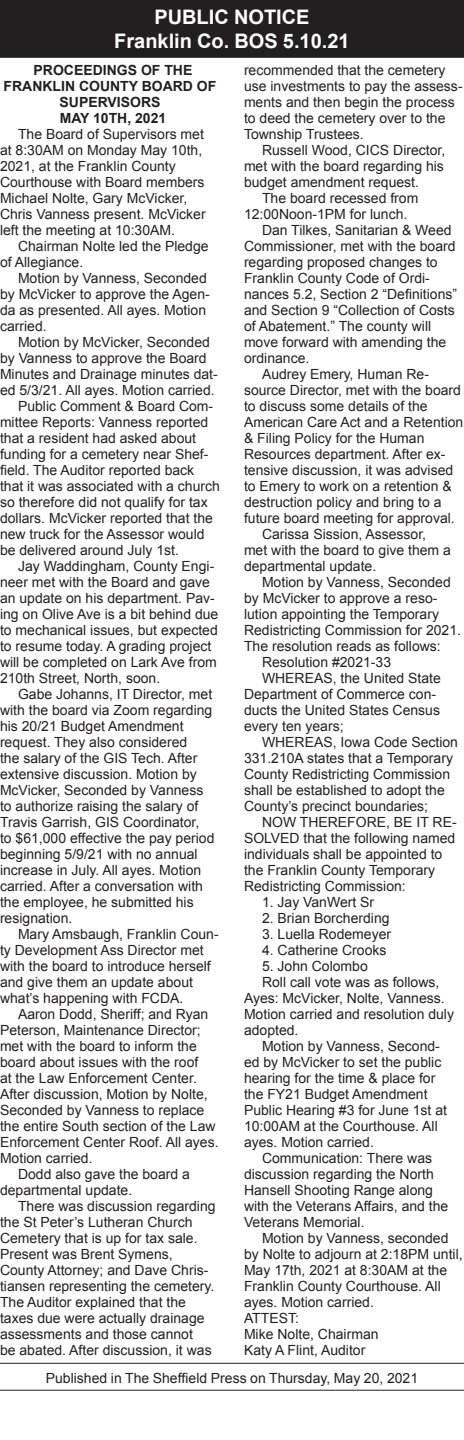
<style>
.page{position:relative;width:464px;height:1440px;background:#fff}
.page>*{position:absolute;margin:0;border:0;box-sizing:border-box;transform-origin:0 0}
.Reversed_Heading_Tit{font:700 20px "Arial";color:#fff}
.Reversed_Heading_All{font:700 20px "Arial";color:#fff}
.footer_long{font:14px/16px "Arial";color:#231f20}
._2nd_Heading{font:700 14px/16px "Arial";color:#231f20;text-align:center}
</style>
<div class="page">
<div style="left:0;top:0;width:464px;height:34px;background:#231f20"></div>
<div style="left:0;top:24px;width:464px;height:34px;background:#231f20"></div>
<hr style="left:0;top:1363px;width:464px;height:1px;background:#231f20">
<hr style="left:0;top:1390px;width:464px;height:1px;background:#231f20">
<p class="Reversed_Heading_All" style="left:154px;top:3px;width:157px">PUBLIC NOTICE</p>
<p class="Reversed_Heading_Tit" style="left:114px;top:27px;width:237px">Franklin Co. BOS 5.10.21</p>
<p class="_2nd_Heading" style="left:4px;top:63px;width:214px">PROCEEDINGS OF THE<br>FRANKLIN COUNTY BOARD OF<br>SUPERVISORS</p>
<p class="_2nd_Heading" style="left:60px;top:111px;width:108px">MAY 10TH, 2021</p>
<p class="footer_long" style="left:0;top:127px;width:207px;text-indent:18px">The Board of Supervisors met at 8:30AM on Monday May 10th,<br>2021, at the Franklin County<br>Courthouse with Board members<br>Michael Nolte, Gary McVicker,<br>Chris Vanness present. McVicker left the meeting at 10:30AM.</p>
<p class="footer_long" style="left:0;top:239px;width:210px;text-indent:18px">Chairman Nolte led the Pledge of Allegiance.</p>
<p class="footer_long" style="left:0;top:271px;width:211px;text-indent:18px">Motion by Vanness, Seconded by McVicker to approve the Agen&shy;da as presented. All ayes. Motion carried.</p>
<p class="footer_long" style="left:0;top:335px;width:219px;text-indent:18px">Motion by McVicker, Seconded by Vanness to approve the Board<br>Minutes and Drainage minutes dat&shy;ed 5/3/21. All ayes. Motion carried.</p>
<p class="footer_long" style="left:0;top:399px;width:221px;text-indent:18px">Public Comment &amp; Board Com&shy;mittee Reports: Vanness reported that a resident had asked about funding for a cemetery near Shef&shy;field. The Auditor reported back that it was associated with a church so therefore did not qualify for tax dollars. McVicker reported that the new truck for the Assessor would be delivered around July 1st.</p>
<p class="footer_long" style="left:0;top:559px;width:220px;text-indent:18px">Jay Waddingham, County Engi&shy;neer met with the Board and gave an update on his department. Pav&shy;ing on Olive Ave is a bit behind due to mechanical issues, but expected to resume today. A grading project will be completed on Lark Ave from<br>210th Street, North, soon.</p>
<p class="footer_long" style="left:0;top:687px;width:216px;text-indent:18px">Gabe Johanns, IT Director, met with the board via Zoom regarding his 20/21 Budget Amendment request. They also considered<br>the salary of the GIS Tech. After extensive discussion. Motion by<br>McVicker, Seconded by Vanness to authorize raising the salary of<br>Travis Garrish, GIS Coordinator, to $61,000 effective the pay period beginning 5/9/21 with no annual increase in July. All ayes. Motion carried. After a conversation with the employee, he submitted his resignation.</p>
<p class="footer_long" style="left:0;top:927px;width:220px;text-indent:18px">Mary Amsbaugh, Franklin Coun&shy;ty Development Ass Director met with the board to introduce herself and give them an update about what’s happening with FCDA.</p>
<p class="footer_long" style="left:0;top:1007px;width:220px;text-indent:18px">Aaron Dodd, Sheriff; and Ryan<br>Peterson, Maintenance Director; met with the board to inform the board about issues with the roof<br>at the Law Enforcement Center.<br>After discussion, Motion by Nolte,<br>Seconded by Vanness to replace the entire South section of the Law<br>Enforcement Center Roof. All ayes.<br>Motion carried.</p>
<p class="footer_long" style="left:0;top:1167px;width:191px;text-indent:18px">Dodd also gave the board a departmental update.</p>
<p class="footer_long" style="left:0;top:1199px;width:217px;text-indent:18px">There was discussion regarding the St Peter’s Lutheran Church<br>Cemetery that is up for tax sale.<br>Present was Brent Symens,<br>County Attorney; and Dave Chris&shy;tiansen representing the cemetery.<br>The Auditor explained that the taxes due were actually drainage assessments and those cannot<br>be abated. After discussion, it was</p>
<p class="footer_long" style="left:244px;top:63px;width:220px">recommended that the cemetery use investments to pay the assess&shy;ments and then begin the process to deed the cemetery over to the<br>Township Trustees.</p>
<p class="footer_long" style="left:244px;top:143px;width:203px;text-align:justify;text-indent:18px">Russell Wood, CICS Director, met with the board regarding his budget amendment request.</p>
<p class="footer_long" style="left:244px;top:191px;width:176px;text-indent:18px">The board recessed from<br>12:00Noon-1PM for lunch.</p>
<p class="footer_long" style="left:244px;top:223px;width:215px;text-indent:18px">Dan Tilkes, Sanitarian &amp; Weed<br>Commissioner, met with the board regarding proposed changes to<br>Franklin County Code of Ordi&shy;nances 5.2, Section 2 “Definitions” and Section 9 “Collection of Costs of Abatement.” The county will move forward with amending the ordinance.</p>
<p class="footer_long" style="left:244px;top:367px;width:221px;text-indent:18px">Audrey Emery, Human Re&shy;source Director, met with the board to discuss some details of the<br>American Care Act and a Retention &amp; Filing Policy for the Human<br>Resources department. After ex&shy;tensive discussion, it was advised to Emery to work on a retention &amp; destruction policy and bring to a future board meeting for approval.</p>
<p class="footer_long" style="left:244px;top:527px;width:208px;text-indent:18px">Carissa Sission, Assessor, met with the board to give them a departmental update.</p>
<p class="footer_long" style="left:244px;top:575px;width:219px;text-indent:18px">Motion by Vanness, Seconded by McVicker to approve a reso&shy;lution appointing the Temporary<br>Redistricting Commission for 2021.<br>The resolution reads as follows:</p>
<p class="footer_long" style="left:262px;top:655px;width:131px">Resolution #2021-33</p>
<p class="footer_long" style="left:244px;top:671px;width:198px;text-indent:18px">WHEREAS, the United State<br>Department of Commerce con&shy;ducts the United States Census every ten years;</p>
<p class="footer_long" style="left:244px;top:735px;width:216px;text-indent:18px">WHEREAS, Iowa Code Section<br>331.210A states that a Temporary<br>County Redistricting Commission shall be established to adopt the<br>County’s precinct boundaries;</p>
<p class="footer_long" style="left:244px;top:815px;width:214px;text-indent:18px">NOW THEREFORE, BE IT RE-<br>SOLVED that the following named individuals shall be appointed to the Franklin County Temporary<br>Redistricting Commission:</p>
<p class="footer_long" style="left:262px;top:895px;width:114px">1. Jay VanWert Sr</p>
<p class="footer_long" style="left:262px;top:911px;width:129px">2. Brian Borcherding</p>
<p class="footer_long" style="left:262px;top:927px;width:131px">3. Luella Rodemeyer</p>
<p class="footer_long" style="left:262px;top:943px;width:126px">4. Catherine Crooks</p>
<p class="footer_long" style="left:262px;top:959px;width:107px">5. John Colombo</p>
<p class="footer_long" style="left:244px;top:975px;width:212px;text-indent:18px">Roll call vote was as follows,<br>Ayes: McVicker, Nolte, Vanness.<br>Motion carried and resolution duly adopted.</p>
<p class="footer_long" style="left:244px;top:1039px;width:205px;text-indent:18px">Motion by Vanness, Second&shy;ed by McVicker to set the public hearing for the time &amp; place for the FY21 Budget Amendment<br>Public Hearing #3 for June 1st at<br>10:00AM at the Courthouse. All ayes. Motion carried.</p>
<p class="footer_long" style="left:244px;top:1151px;width:206px;text-indent:18px">Communication: There was discussion regarding the North<br>Hansell Shooting Range along with the Veterans Affairs, and the<br>Veterans Memorial.</p>
<p class="footer_long" style="left:244px;top:1231px;width:220px;text-indent:18px">Motion by Vanness, seconded by Nolte to adjourn at 2:18PM until,<br>May 17th, 2021 at 8:30AM at the<br>Franklin County Courthouse. All ayes. Motion carried.</p>
<p class="footer_long" style="left:244px;top:1311px;width:56px">ATTEST:</p>
<p class="footer_long" style="left:244px;top:1327px;width:136px">Mike Nolte, Chairman</p>
<p class="footer_long" style="left:244px;top:1343px;width:123px">Katy A Flint, Auditor</p>
<p class="footer_long" style="left:46px;top:1370px;width:374px">Published in The Sheffield Press on Thursday, May 20, 2021</p>
</div>
